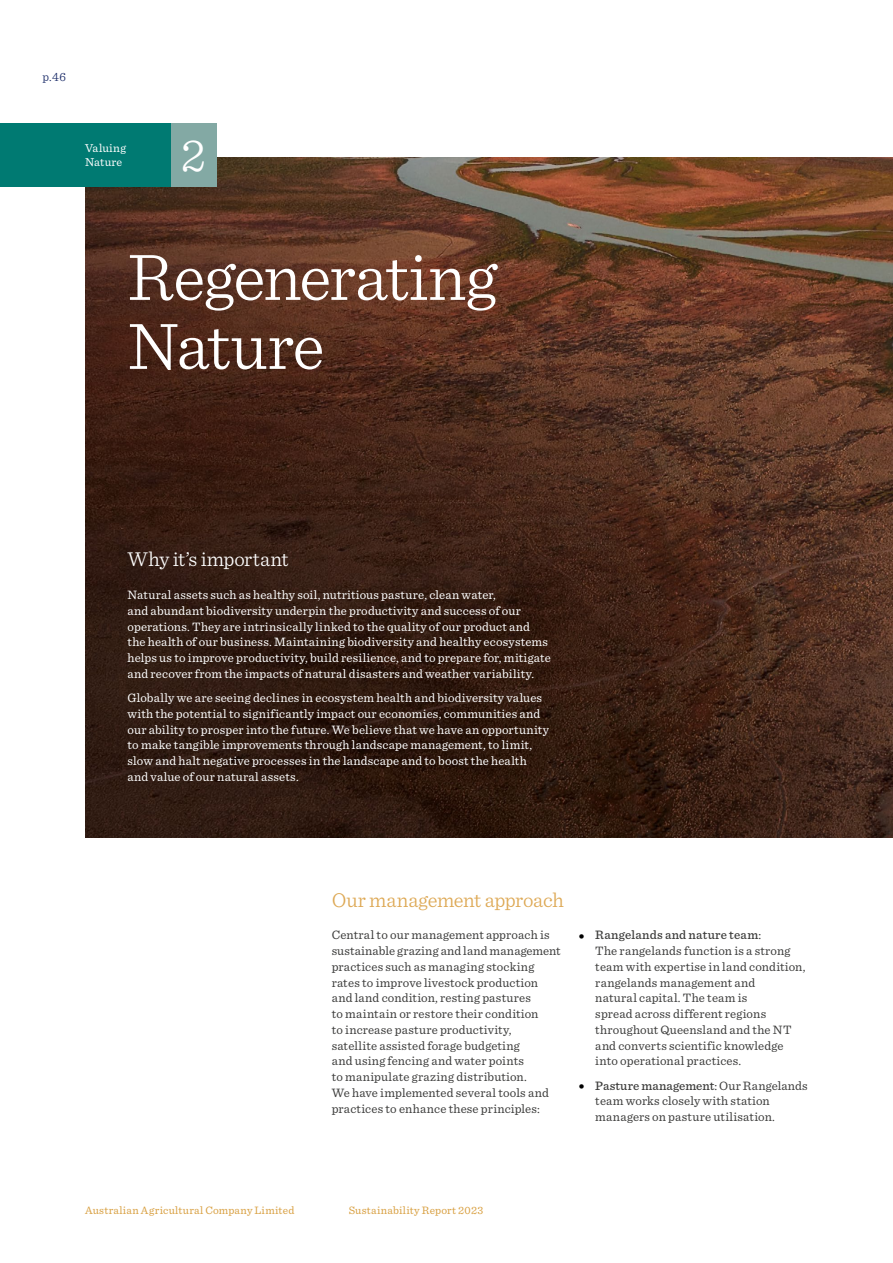
<style>
.page{position:relative;width:893px;height:1263px;background:#fff}
.page>*{position:absolute;margin:0;border:0;box-sizing:border-box;transform-origin:0 0}
.t1{font:300 69px/69px "Sentinel";letter-spacing:-.025em;color:#fff}
.t2{font:300 48px "Sentinel";color:#fff}
.t3{font:300 21px "Sentinel";letter-spacing:-.015em;color:#dda854}
.t4{font:300 21px "Sentinel";letter-spacing:-.01em;color:#fff}
.t5{font:12.75px/15.8px "Sentinel";letter-spacing:.015em;color:#fff}
.t6{font:12.75px/15.8px "Sentinel";letter-spacing:.015em;color:#3c3c3b}
.t7{font:300 12.75px "Sentinel";color:#192a67}
.t8{font:12px/13.5px "Sentinel";letter-spacing:.025em;color:#fff}
.t9{font:11.25px "Sentinel";letter-spacing:.025em;color:#d89f40}
.s1{font-weight:700;font-size:14.25px;color:#000}
.s2{font-weight:500}
</style>
<div class="page">
<img style="left:85px;top:157px;width:808px;height:681px">
<div style="left:170px;top:123px;width:47px;height:64px;background:#83a9a4"></div>
<div style="left:0;top:123px;width:170px;height:64px;background:#007a72"></div>
<p class="t7" style="left:43px;top:67px;width:25px">p.46</p>
<p class="t8" style="left:85px;top:141px;width:42px">Valuing<br>Nature</p>
<h2 class="t2" style="left:181px;top:120px;width:27px">2</h2>
<h1 class="t1" style="left:128px;top:239px;width:372px">Regenerating<br>Nature</h1>
<h3 class="t4" style="left:128px;top:544px;width:163px">Why it’s important</h3>
<p class="t5" style="left:128px;top:586px;width:425px">Natural assets such as healthy soil, nutritious pasture, clean water,<br>and abundant biodiversity underpin the productivity and success of our operations. They are intrinsically linked to the quality of our product and the health of our business. Maintaining biodiversity and healthy ecosystems helps us to improve productivity, build resilience, and to prepare for, mitigate and recover from the impacts of natural disasters and weather variability.</p>
<p class="t5" style="left:128px;top:689px;width:423px">Globally we are seeing declines in ecosystem health and biodiversity values with the potential to significantly impact our economies, communities and our ability to prosper into the future. We believe that we have an opportunity to make tangible improvements through landscape management, to limit, slow and halt negative processes in the landscape and to boost the health and value of our natural assets.</p>
<h3 class="t3" style="left:332px;top:884px;width:234px">Our management approach</h3>
<p class="t6" style="left:332px;top:927px;width:231px">Central to our management approach is sustainable grazing and land management practices such as managing stocking rates to improve livestock production and land condition, resting pastures<br>to maintain or restore their condition<br>to increase pasture productivity,<br>satellite assisted forage budgeting<br>and using fencing and water points<br>to manipulate grazing distribution.<br>We have implemented several tools and practices to enhance these principles:</p>
<p class="t6" style="left:595px;top:927px;width:212px;text-indent:-17px"><span class="s1">•</span> <span class="s2">Rangelands and nature team</span>:<br>The rangelands function is a strong team with expertise in land condition, rangelands management and<br>natural capital. The team is<br>spread across different regions throughout Queensland and the NT and converts scientific knowledge into operational practices.</p>
<p class="t6" style="left:595px;top:1077px;width:214px;text-indent:-17px"><span class="s1">•</span> <span class="s2">Pasture management</span>: Our Rangelands team works closely with station managers on pasture utilisation.</p>
<p class="t9" style="left:85px;top:1202px;width:211px">Australian Agricultural Company Limited</p>
<p class="t9" style="left:349px;top:1202px;width:136px">Sustainability Report 2023</p>
</div>
